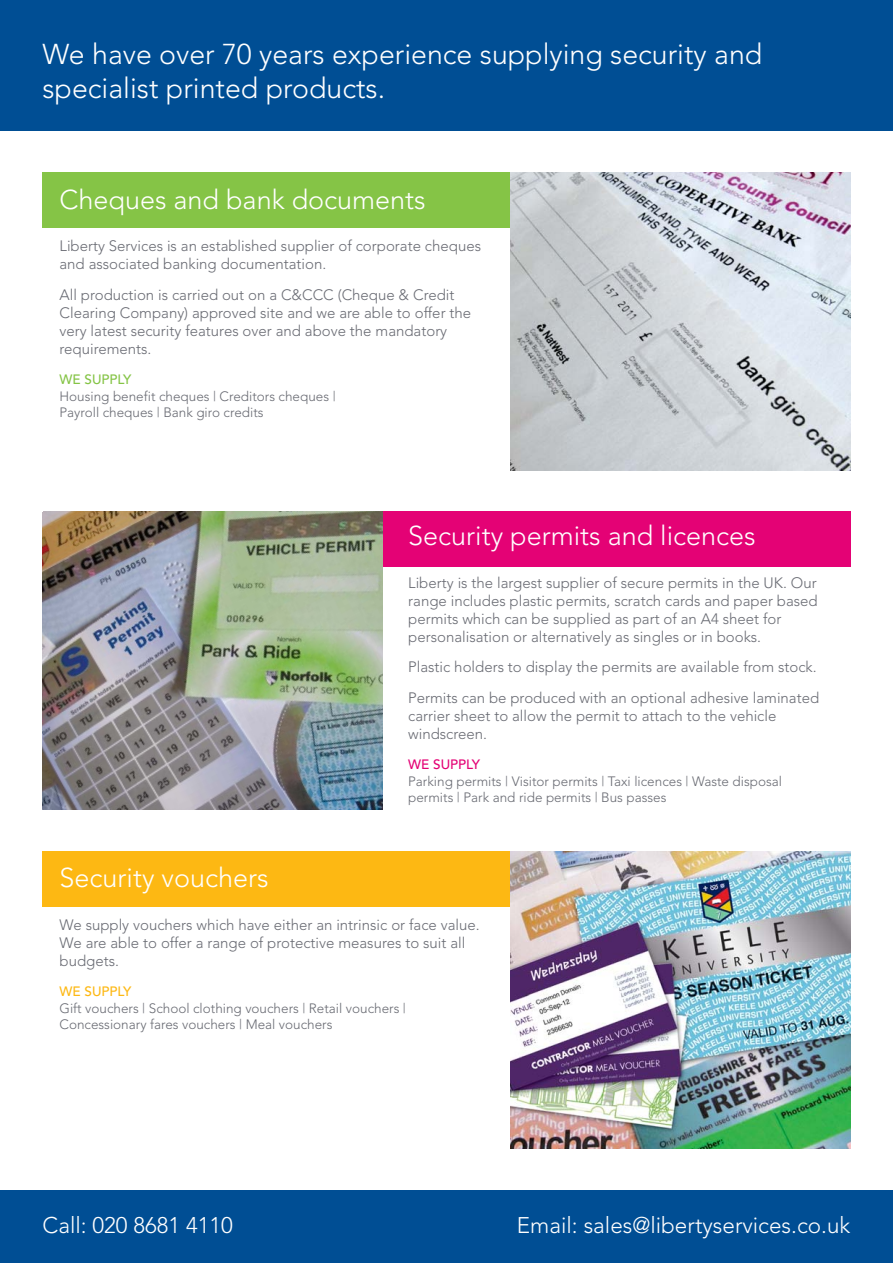
<style>
.page{position:relative;width:893px;height:1263px;background:#fff}
.page>*{position:absolute;margin:0;border:0;box-sizing:border-box;transform-origin:0 0}
.t1{font:300 28.5px/34.2px "Avenir";color:#fff}
.t2{font:300 27px "Avenir";color:#fff}
.t3{font:300 22.5px "Avenir";color:#fff}
.t4{font:300 15px/18px "Avenir";color:#696b73}
.t5{font:300 13.5px/16.2px "Avenir";color:#696b73}
.t6{font:500 13.5px "Avenir";color:#fdb813}
.t7{font:500 13.5px "Avenir";color:#85c446}
.t8{font:500 13.5px "Avenir";color:#e40275}
</style>
<div class="page">
<div style="left:0;top:1191px;width:893px;height:72px;background:#004e94"></div>
<div style="left:43px;top:172px;width:468px;height:56px;background:#85c446"></div>
<img style="left:510px;top:172px;width:340px;height:298px">
<div style="left:43px;top:851px;width:468px;height:55px;background:#fdb813"></div>
<img style="left:510px;top:851px;width:340px;height:298px">
<div style="left:382px;top:512px;width:468px;height:55px;background:#e40275"></div>
<img style="left:43px;top:512px;width:340px;height:297px">
<div style="left:0;top:0;width:893px;height:131px;background:#004e94"></div>
<h1 class="t1" style="left:43px;top:39px;width:721px">We have over 70 years experience supplying security and specialist printed products.</h1>
<h2 class="t2" style="left:60px;top:188px;width:368px">Cheques and bank documents</h2>
<p class="t4" style="left:60px;top:238px;width:423px">Liberty Services is an established supplier of corporate cheques and associated banking documentation.</p>
<p class="t4" style="left:60px;top:287px;width:413px">All production is carried out on a C&amp;CCC (Cheque &amp; Credit Clearing Company) approved site and we are able to offer the very latest security features over and above the mandatory requirements.</p>
<p class="t7" style="left:60px;top:373px;width:73px">WE SUPPLY</p>
<p class="t5" style="left:60px;top:389px;width:278px">Housing benefit cheques | Creditors cheques |<br>Payroll cheques | Bank giro credits</p>
<h2 class="t2" style="left:408px;top:524px;width:349px">Security permits and licences</h2>
<p class="t4" style="left:408px;top:575px;width:411px">Liberty is the largest supplier of secure permits in the UK. Our range includes plastic permits, scratch cards and paper based permits which can be supplied as part of an A4 sheet for personalisation or alternatively as singles or in books.</p>
<p class="t4" style="left:408px;top:653px;width:413px;line-height:30.8px">Plastic holders to display the permits are available from stock.<br>Permits can be produced with an optional adhesive laminated</p>
<p class="t4" style="left:408px;top:708px;width:370px">carrier sheet to allow the permit to attach to the vehicle windscreen.</p>
<p class="t8" style="left:408px;top:759px;width:73px">WE SUPPLY</p>
<p class="t5" style="left:408px;top:774px;width:375px">Parking permits | Visitor permits | Taxi licences | Waste disposal permits | Park and ride permits | Bus passes</p>
<h2 class="t2" style="left:60px;top:867px;width:211px">Security vouchers</h2>
<p class="t4" style="left:60px;top:917px;width:422px">We supply vouchers which have either an intrinsic or face value.<br>We are able to offer a range of protective measures to suit all budgets.</p>
<p class="t6" style="left:60px;top:985px;width:73px">WE SUPPLY</p>
<p class="t5" style="left:60px;top:1001px;width:348px">Gift vouchers | School clothing vouchers | Retail vouchers |<br>Concessionary fares vouchers | Meal vouchers</p>
<h3 class="t3" style="left:43px;top:1216px;width:192px">Call: 020 8681 4110</h3>
<h3 class="t3" style="left:517px;top:1216px;width:335px">Email: sales@libertyservices.co.uk</h3>
</div>
